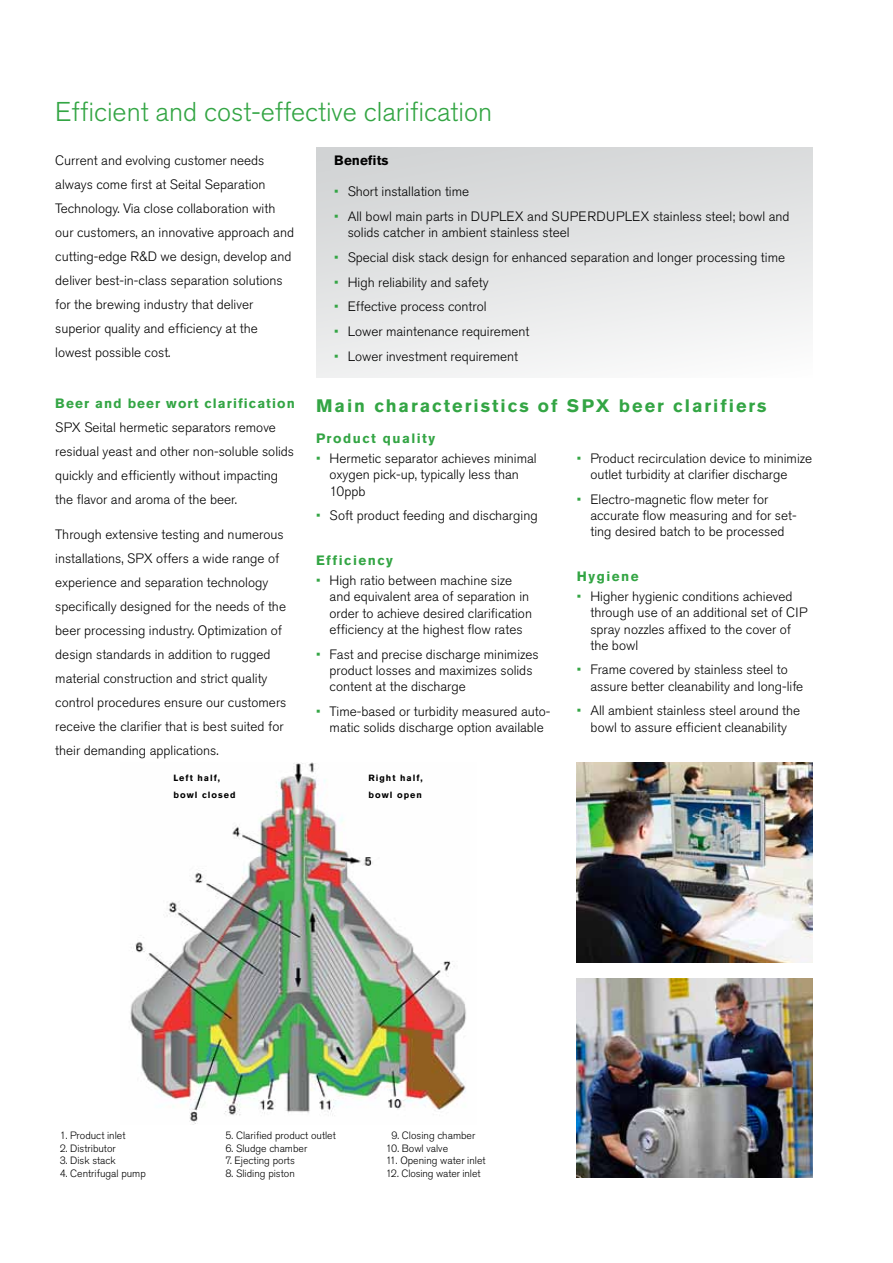
<style>
.page{position:relative;width:893px;height:1263px;background:#fff}
.page>*{position:absolute;margin:0;border:0;box-sizing:border-box;transform-origin:0 0}
.t1{font:300 27px "Akzidenz Grotesk Pro";color:#33a544}
.t2{font:700 18px "Akzidenz Grotesk Pro";letter-spacing:.11em;color:#33a544}
.t3{font:300 13.5px/24px "Akzidenz Grotesk Pro";color:#000}
.t4{font:700 13.5px "Akzidenz Grotesk Pro";letter-spacing:.09em;color:#33a544}
.t5{font:700 13.5px "Akzidenz Grotesk Pro";color:#000}
.t6{font:300 10.5px "Akzidenz Grotesk Pro";color:#000}
.t7{font:700 9px/16.5px "Akzidenz Grotesk Pro";letter-spacing:.11em;color:#000}
.s1{color:#33a544}
</style>
<div class="page">
<img style="left:577px;top:762px;width:235px;height:200px">
<img style="left:577px;top:978px;width:235px;height:199px">
<img style="left:130px;top:762px;width:336px;height:362px">
<div style="left:316px;top:147px;width:496px;height:231px;background:linear-gradient(to bottom,#d4d5d6,#f6f6f6)"></div>
<h1 class="t1" style="left:55px;top:94px;width:438px">Efficient and cost-effective clarification</h1>
<p class="t3" style="left:55px;top:148px;width:240px">Current and evolving customer needs always come first at Seital Separation Technology. Via close collaboration with our customers, an innovative approach and cutting-edge R&amp;D we design, develop and deliver best-in-class separation solutions for the brewing industry that deliver superior quality and efficiency at the lowest possible cost.</p>
<p class="t4" style="left:55px;top:395px;width:241px">Beer and beer wort clarification</p>
<p class="t3" style="left:55px;top:415px;width:240px">SPX Seital hermetic separators remove residual yeast and other non-soluble solids quickly and efficiently without impacting the flavor and aroma of the beer.</p>
<p class="t3" style="left:55px;top:522px;width:233px">Through extensive testing and numerous installations, SPX offers a wide range of experience and separation technology specifically designed for the needs of the beer processing industry. Optimization of design standards in addition to rugged material construction and strict quality control procedures ensure our customers receive the clarifier that is best suited for their demanding applications.</p>
<p class="t5" style="left:334px;top:152px;width:56px">Benefits</p>
<p class="t3" style="left:334px;top:180px;width:136px"><span class="s1">•</span> Short installation time</p>
<p class="t3" style="left:348px;top:208px;width:443px;line-height:16.2px;text-indent:-14px"><span class="s1">•</span> All bowl main parts in DUPLEX and SUPERDUPLEX stainless steel; bowl and solids catcher in ambient stainless steel</p>
<p class="t3" style="left:334px;top:245px;width:452px"><span class="s1">•</span> Special disk stack design for enhanced separation and longer processing time</p>
<p class="t3" style="left:334px;top:270px;width:156px"><span class="s1">•</span> High reliability and safety</p>
<p class="t3" style="left:334px;top:295px;width:154px"><span class="s1">•</span> Effective process control</p>
<p class="t3" style="left:334px;top:319px;width:197px"><span class="s1">•</span> Lower maintenance requirement</p>
<p class="t3" style="left:334px;top:344px;width:185px"><span class="s1">•</span> Lower investment requirement</p>
<h2 class="t2" style="left:316px;top:394px;width:452px">Main characteristics of SPX beer clarifiers</h2>
<p class="t4" style="left:316px;top:429px;width:121px">Product quality</p>
<p class="t3" style="left:330px;top:450px;width:209px;line-height:16.2px;text-indent:-14px"><span class="s1">•</span> Hermetic separator achieves minimal oxygen pick-up, typically less than<br>10ppb</p>
<p class="t3" style="left:316px;top:504px;width:223px"><span class="s1">•</span> Soft product feeding and discharging</p>
<p class="t4" style="left:316px;top:551px;width:78px">Efficiency</p>
<p class="t3" style="left:330px;top:572px;width:204px;line-height:16.2px;text-indent:-14px"><span class="s1">•</span> High ratio between machine size and equivalent area of separation in order to achieve desired clarification efficiency at the highest flow rates</p>
<p class="t3" style="left:330px;top:646px;width:211px;line-height:16.2px;text-indent:-14px"><span class="s1">•</span> Fast and precise discharge minimizes product losses and maximizes solids content at the discharge</p>
<p class="t3" style="left:316px;top:703px;width:236px;line-height:16.2px;text-align:center"><span class="s1">•</span> Time-based or turbidity measured auto&shy;matic solids discharge option available</p>
<p class="t3" style="left:590px;top:450px;width:223px;line-height:16.2px;text-indent:-14px"><span class="s1">•</span> Product recirculation device to minimize outlet turbidity at clarifier discharge</p>
<p class="t3" style="left:590px;top:491px;width:208px;line-height:16.2px;text-indent:-14px"><span class="s1">•</span> Electro-magnetic flow meter for accurate flow measuring and for set&shy;ting desired batch to be processed</p>
<p class="t4" style="left:577px;top:567px;width:63px">Hygiene</p>
<p class="t3" style="left:590px;top:588px;width:219px;line-height:16.2px;text-indent:-14px"><span class="s1">•</span> Higher hygienic conditions achieved through use of an additional set of CIP spray nozzles affixed to the cover of the bowl</p>
<p class="t3" style="left:590px;top:662px;width:214px;line-height:16.2px;text-indent:-14px"><span class="s1">•</span> Frame covered by stainless steel to assure better cleanability and long-life</p>
<p class="t3" style="left:577px;top:702px;width:225px;line-height:16.2px;text-align:center"><span class="s1">•</span> All ambient stainless steel around the bowl to assure efficient cleanability</p>
<p class="t7" style="left:173px;top:770px;width:64px">Left half, bowl closed</p>
<p class="t7" style="left:369px;top:770px;width:56px">Right half, bowl open</p>
<p class="t6" style="left:60px;top:1128px;width:67px">1. Product inlet</p>
<p class="t6" style="left:60px;top:1141px;width:58px">2. Distributor</p>
<p class="t6" style="left:60px;top:1154px;width:57px">3. Disk stack</p>
<p class="t6" style="left:60px;top:1166px;width:88px">4. Centrifugal pump</p>
<p class="t6" style="left:225px;top:1128px;width:112px">5. Clarified product outlet</p>
<p class="t6" style="left:225px;top:1141px;width:83px">6. Sludge chamber</p>
<p class="t6" style="left:225px;top:1154px;width:71px">7. Ejecting ports</p>
<p class="t6" style="left:225px;top:1166px;width:71px">8. Sliding piston</p>
<p class="t6" style="left:391px;top:1128px;width:85px">9. Closing chamber</p>
<p class="t6" style="left:386px;top:1141px;width:64px">10. Bowl valve</p>
<p class="t6" style="left:386px;top:1154px;width:101px">11. Opening water inlet</p>
<p class="t6" style="left:386px;top:1166px;width:96px">12. Closing water inlet</p>
</div>
